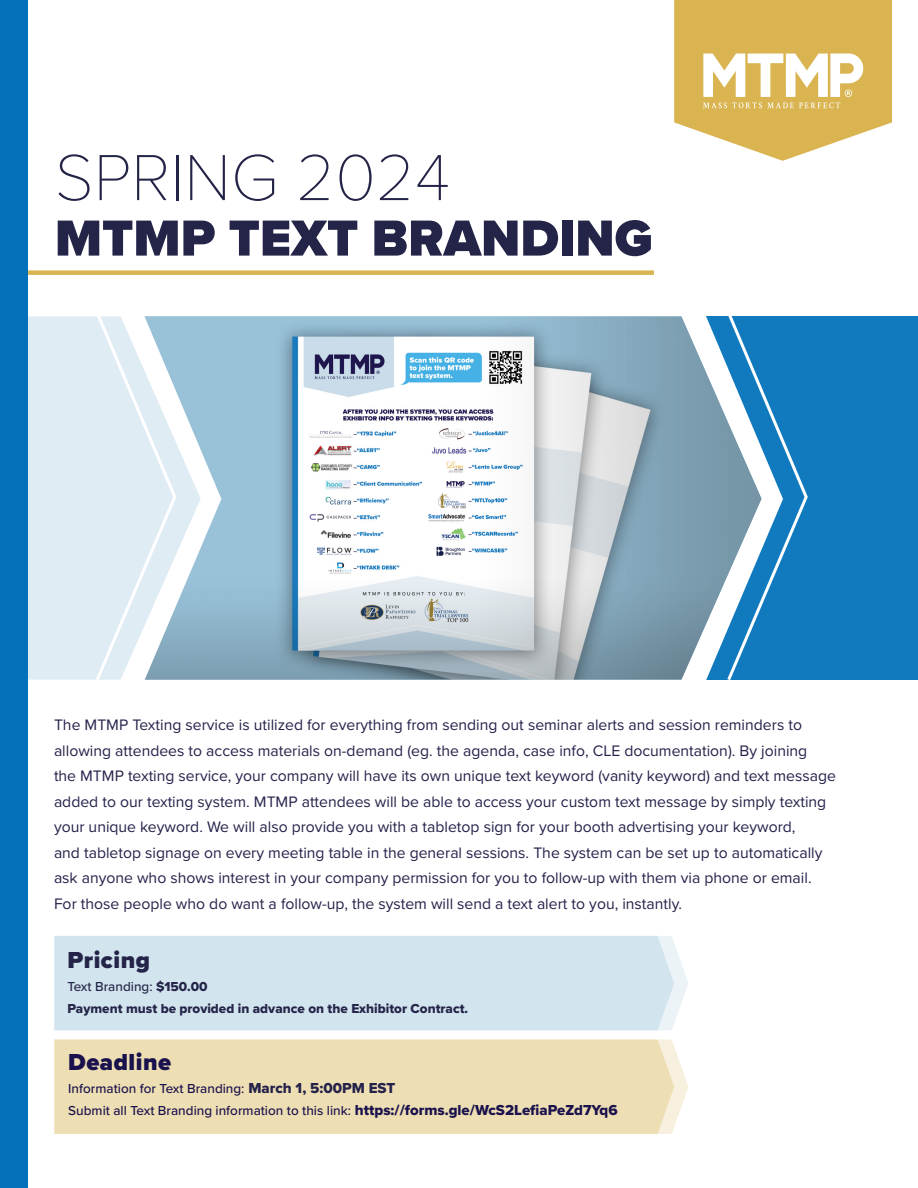
<style>
.page{position:relative;width:918px;height:1188px;background:#fff}
.page>*{position:absolute;margin:0;border:0;box-sizing:border-box;transform-origin:0 0}
.t1{font:100 67.5px "Proxima Nova T";color:#242448}
.t2{font:900 52.5px "Proxima Nova";color:#242448}
.t3{font:900 24px "Proxima Nova";letter-spacing:.02em;color:#1a124d}
.t4{font:900 24px "Proxima Nova";letter-spacing:.02em;color:#242448}
.t5{font:15.75px/25.5px "Proxima Nova";color:#24224a}
.t6{font:500 13.5px "Proxima Nova";color:#1a124d}
.t7{font:13.5px "Proxima Nova Extrabld";color:#242448}
.t8{font:500 13.5px "Proxima Nova";color:#242448}
.s1{font-family:"Proxima Nova Extrabld";font-weight:400}
.s2{font-family:"Proxima Nova Extrabld";font-weight:400;font-size:15px;color:#24224a}
.s3{font-family:"Proxima Nova Extrabld";font-weight:400;font-size:15px}
</style>
<div class="page">
<svg style="left:674px;top:1047px;width:14px;height:80px"></svg>
<svg style="left:674px;top:944px;width:14px;height:79px"></svg>
<div style="left:54px;top:1040px;width:620px;height:94px;background:#eedeb3"></div>
<div style="left:54px;top:936px;width:620px;height:94px;background:#d2e4ee"></div>
<svg style="left:674px;top:0;width:218px;height:161px"></svg>
<div style="left:4px;top:270px;width:650px;height:5px;background:#d9b451"></div>
<div style="left:658px;top:317px;width:260px;height:363px;background:#117abe"></div>
<img style="left:221px;top:316px;width:504px;height:364px">
<svg style="left:201px;top:316px;width:20px;height:364px;fill:#99c2d8"></svg>
<svg style="left:27px;top:316px;width:174px;height:364px;fill:#e0ecf3"></svg>
<div style="left:0;top:0;width:27px;height:1188px;background:#0372bb"></div>
<svg style="left:93px;top:316px;width:85px;height:364px"></svg>
<svg style="left:725px;top:316px;width:84px;height:364px"></svg>
<p class="t1" style="left:55px;top:127px;width:397px">SPRING 2024</p>
<p class="t2" style="left:55px;top:199px;width:599px">MTMP TEXT BRANDING</p>
<p class="t5" style="left:54px;top:711px;width:783px">The MTMP Texting service is utilized for everything from sending out seminar alerts and session reminders to allowing attendees to access materials on-demand (eg. the agenda, case info, CLE documentation). By joining<br>the MTMP texting service, your company will have its own unique text keyword (vanity keyword) and text message added to our texting system. MTMP attendees will be able to access your custom text message by simply texting your unique keyword. We will also provide you with a tabletop sign for your booth advertising your keyword,<br>and tabletop signage on every meeting table in the general sessions. The system can be set up to automatically ask anyone who shows interest in your company permission for you to follow-up with them via phone or email.<br>For those people who do want a follow-up, the system will send a text alert to you, instantly.</p>
<p class="t4" style="left:68px;top:942px;width:84px">Pricing</p>
<p class="t8" style="left:68px;top:976px;width:141px">Text Branding: <span class="s1">$150.00</span></p>
<p class="t7" style="left:68px;top:999px;width:402px">Payment must be provided in advance on the Exhibitor Contract.</p>
<p class="t3" style="left:68px;top:1045px;width:104px">Deadline</p>
<p class="t6" style="left:68px;top:1078px;width:329px">Information for Text Branding: <span class="s2">March 1, 5:00PM EST</span></p>
<p class="t6" style="left:68px;top:1101px;width:551px">Submit all Text Branding information to this link: <span class="s3">https://forms.gle/WcS2LefiaPeZd7Yq6</span></p>
</div>
